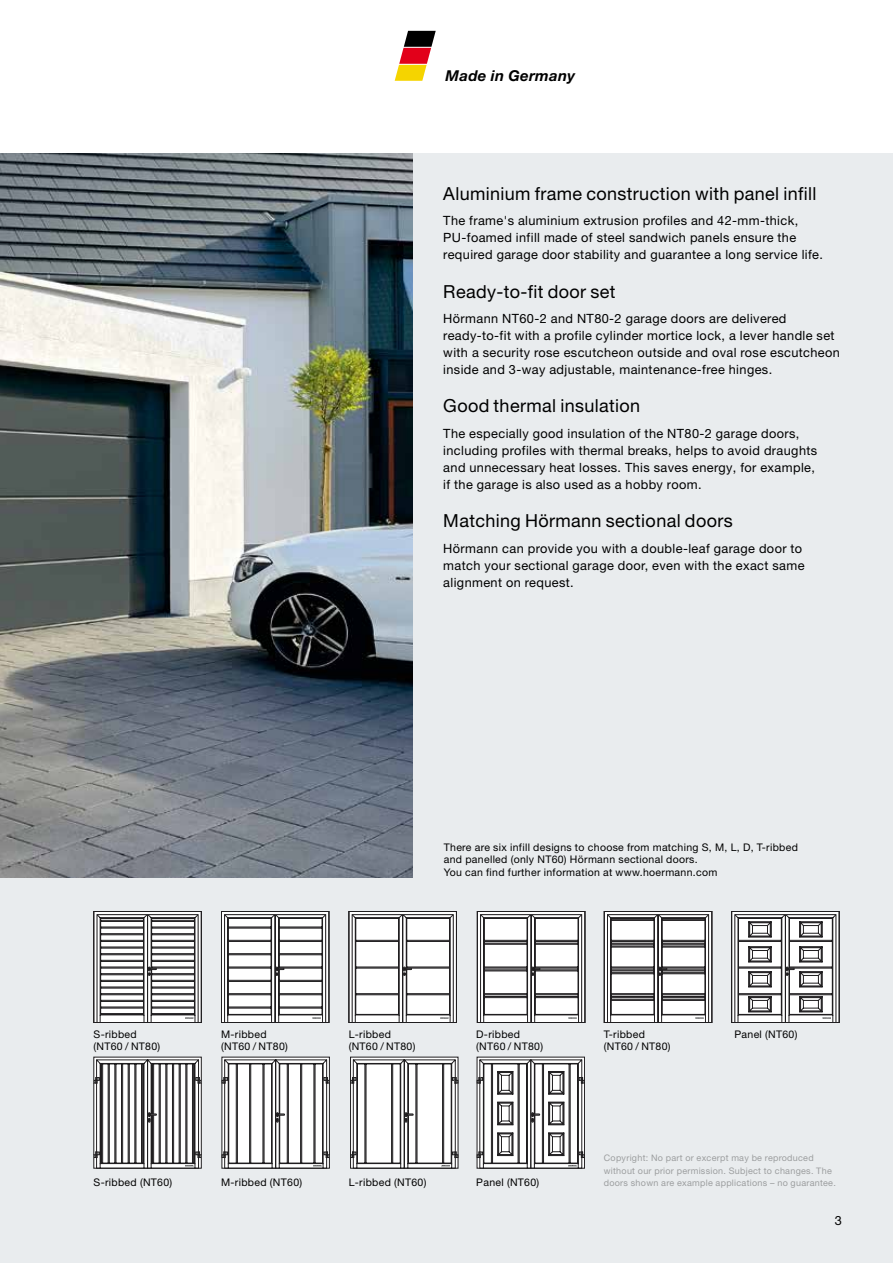
<style>
.page{position:relative;width:893px;height:1263px;background:#fff}
.page>*{position:absolute;margin:0;border:0;box-sizing:border-box;transform-origin:0 0}
.t1{font:18px "Hoermann Helvetica Neue Rm";letter-spacing:.02em;color:#000}
.t2{font:italic 700 15px "Hoermann Helvetica Neue";letter-spacing:.02em;color:#000}
.t3{font:12.75px/17px "Hoermann Helvetica Neue Rm";letter-spacing:.03em;color:#000}
.t4{font:10.5px/12.8px "Hoermann Helvetica Neue Rm";letter-spacing:.03em;color:#000}
.t5{font:9px/12.8px "Hoermann Helvetica Neue Rm";letter-spacing:.03em;color:#9c9e9f}
</style>
<div class="page">
<div style="left:0;top:153px;width:893px;height:1110px;background:#e9ecee"></div>
<svg style="left:394px;top:30px;width:42px;height:51px"></svg>
<img style="left:0;top:153px;width:412px;height:724px">
<svg style="left:96px;top:913px;width:104px;height:108px;background:#b4b3b4"></svg>
<div style="left:94px;top:911px;width:108px;height:112px;border:1px solid #201e20"></div>
<div style="left:94px;top:1057px;width:108px;height:111px;border:1px solid #201e20"></div>
<svg style="left:94px;top:1059px;width:107px;height:109px;background:#adacad"></svg>
<div style="left:222px;top:1057px;width:108px;height:111px;border:1px solid #201e20"></div>
<svg style="left:222px;top:1059px;width:107px;height:109px;background:#c9c9c9"></svg>
<svg style="left:350px;top:1059px;width:108px;height:109px;background:#cfcecf"></svg>
<svg style="left:477px;top:1059px;width:108px;height:109px;background:#b6b6b6"></svg>
<svg style="left:223px;top:913px;width:104px;height:108px;background:#c9c8c9"></svg>
<div style="left:221px;top:911px;width:108px;height:112px;border:1px solid #201e20"></div>
<svg style="left:351px;top:913px;width:104px;height:108px;background:#d8d8d8"></svg>
<div style="left:349px;top:911px;width:108px;height:112px;border:1px solid #201e20"></div>
<svg style="left:479px;top:913px;width:104px;height:108px;background:#ccc"></svg>
<div style="left:477px;top:911px;width:108px;height:112px;border:1px solid #201e20"></div>
<svg style="left:606px;top:913px;width:104px;height:108px;background:#bfbfbf"></svg>
<div style="left:604px;top:911px;width:108px;height:112px;border:1px solid #201e20"></div>
<svg style="left:731px;top:911px;width:108px;height:112px;background:#a8a7a8"></svg>
<p class="t2" style="left:446px;top:66px;width:131px">Made in Germany</p>
<h1 class="t1" style="left:443px;top:181px;width:375px">Aluminium frame construction with panel infill</h1>
<p class="t3" style="left:443px;top:211px;width:381px">The frame's aluminium extrusion profiles and 42-mm-thick,<br>PU-foamed infill made of steel sandwich panels ensure the required garage door stability and guarantee a long service life.</p>
<h1 class="t1" style="left:443px;top:279px;width:174px">Ready-to-fit door set</h1>
<p class="t3" style="left:443px;top:309px;width:398px">Hörmann NT60-2 and NT80-2 garage doors are delivered ready-to-fit with a profile cylinder mortice lock, a lever handle set with a security rose escutcheon outside and oval rose escutcheon inside and 3-way adjustable, maintenance-free hinges.</p>
<h1 class="t1" style="left:443px;top:393px;width:198px">Good thermal insulation</h1>
<p class="t3" style="left:443px;top:424px;width:375px">The especially good insulation of the NT80-2 garage doors, including profiles with thermal breaks, helps to avoid draughts and unnecessary heat losses. This saves energy, for example, if the garage is also used as a hobby room.</p>
<h1 class="t1" style="left:443px;top:508px;width:291px">Matching Hörmann sectional doors</h1>
<p class="t3" style="left:443px;top:539px;width:363px">Hörmann can provide you with a double-leaf garage door to match your sectional garage door, even with the exact same alignment on request.</p>
<p class="t4" style="left:444px;top:840px;width:356px">There are six infill designs to choose from matching S, M, L, D, T-ribbed and panelled (only NT60) Hörmann sectional doors.<br>You can find further information at www.hoermann.com</p>
<p class="t4" style="left:94px;top:1027px;width:68px">S-ribbed (NT60 / NT80)</p>
<p class="t4" style="left:221px;top:1027px;width:68px">M-ribbed (NT60 / NT80)</p>
<p class="t4" style="left:349px;top:1027px;width:68px">L-ribbed (NT60 / NT80)</p>
<p class="t4" style="left:94px;top:1175px;width:80px">S-ribbed (NT60)</p>
<p class="t4" style="left:221px;top:1175px;width:83px">M-ribbed (NT60)</p>
<p class="t4" style="left:349px;top:1175px;width:79px">L-ribbed (NT60)</p>
<p class="t4" style="left:476px;top:1027px;width:68px">D-ribbed (NT60 / NT80)</p>
<p class="t4" style="left:476px;top:1175px;width:65px">Panel (NT60)</p>
<p class="t4" style="left:604px;top:1027px;width:68px">T-ribbed (NT60 / NT80)</p>
<p class="t4" style="left:734px;top:1027px;width:65px">Panel (NT60)</p>
<p class="t5" style="left:604px;top:1151px;width:234px">Copyright: No part or excerpt may be reproduced without our prior permission. Subject to changes. The doors shown are example applications – no guarantee.</p>
<p class="t3" style="left:835px;top:1211px;width:9px">3</p>
</div>
